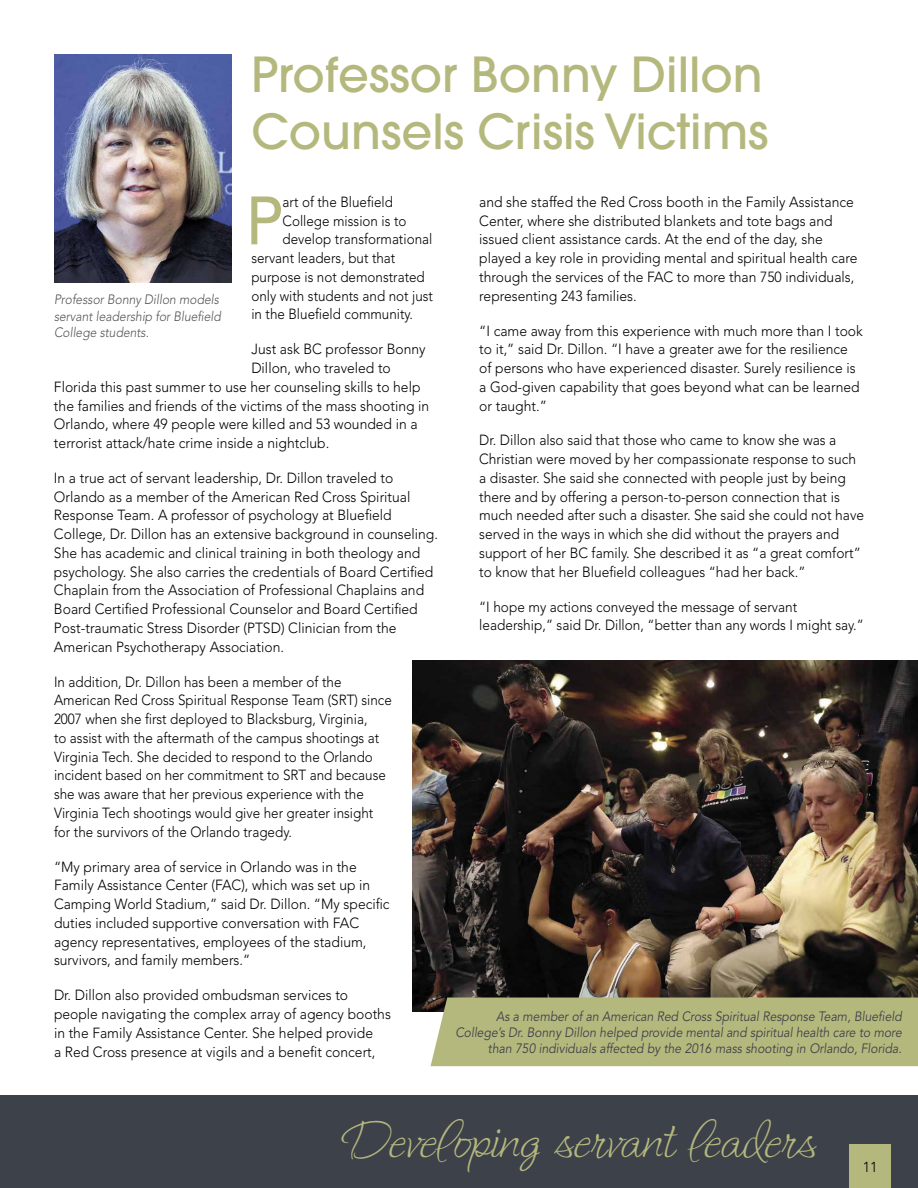
<style>
.page{position:relative;width:918px;height:1188px;background:#fff}
.page>*{position:absolute;margin:0;border:0;box-sizing:border-box;transform-origin:0 0}
.t1{font:500 67.65px "Avenir";color:#b5b87d;scale:.92 1}
.t2{font:500 48px/57px "Avant Garde";color:#b5b87d}
.t3{font:45px "Mary Helen JF";letter-spacing:.01em;color:#b5b87d}
.t4{font:300 14.7px/18.8px "Avenir";color:#000;scale:.95 1}
.t5{font:300 14.7px/18.8px "Avenir";color:#000;scale:.92 1}
.t6{font:300 14.7px/18.8px "Avenir";color:#000;scale:.94 1}
.t7{font:300 14.7px/18.8px "Avenir";color:#000;scale:.93 1}
.t8{font:300 14.4px "Avenir";color:#000}
.t9{font:italic 13.5px/16.2px "Avenir";color:#3d414a;text-align:right;scale:.9 1}
.t10{font:italic 300 13.5px/16.2px "Avenir";color:#555;scale:.9 1}
</style>
<div class="page">
<div style="left:0;top:1095px;width:918px;height:93px;background:#3d414a"></div>
<img style="left:413px;top:660px;width:505px;height:352px">
<div style="left:849px;top:1145px;width:42px;height:43px;background:#b5b87d"></div>
<img style="left:54px;top:54px;width:177px;height:229px">
<div style="left:431px;top:998px;width:487px;height:68px;background:#b5b87d"></div>
<h2 class="t2" style="left:251px;top:46px;width:519px">Professor Bonny Dillon<br>Counsels Crisis Victims</h2>
<h1 class="t1" style="left:246px;top:182px;width:42px">P</h1>
<p class="t5" style="left:283px;top:192px;width:122px">art of the Bluefield</p>
<p class="t5" style="left:283px;top:211px;width:136px">College mission is to</p>
<p class="t5" style="left:283px;top:230px;width:164px">develop transformational</p>
<p class="t5" style="left:251px;top:249px;width:158px">servant leaders, but that</p>
<p class="t5" style="left:251px;top:267px;width:190px">purpose is not demonstrated</p>
<p class="t5" style="left:251px;top:286px;width:199px">only with students and not just</p>
<p class="t5" style="left:251px;top:305px;width:177px">in the Bluefield community.</p>
<p class="t4" style="left:251px;top:340px;width:185px">Just ask BC professor Bonny</p>
<p class="t4" style="left:251px;top:359px;width:148px">Dillon, who traveled to</p>
<p class="t4" style="left:54px;top:377px;width:387px">Florida this past summer to use her counseling skills to help</p>
<p class="t4" style="left:54px;top:396px;width:397px">the families and friends of the victims of the mass shooting in</p>
<p class="t4" style="left:54px;top:415px;width:384px">Orlando, where 49 people were killed and 53 wounded in a</p>
<p class="t4" style="left:54px;top:434px;width:291px">terrorist attack/hate crime inside a nightclub.</p>
<p class="t4" style="left:54px;top:469px;width:406px">In a true act of servant leadership, Dr. Dillon traveled to Orlando as a member of the American Red Cross Spiritual Response Team. A professor of psychology at Bluefield College, Dr. Dillon has an extensive background in counseling.<br>She has academic and clinical training in both theology and psychology. She also carries the credentials of Board Certified Chaplain from the Association of Professional Chaplains and Board Certified Professional Counselor and Board Certified Post-traumatic Stress Disorder (PTSD) Clinician from the American Psychotherapy Association.</p>
<p class="t5" style="left:54px;top:672px;width:369px">In addition, Dr. Dillon has been a member of the American Red Cross Spiritual Response Team (SRT) since 2007 when she first deployed to Blacksburg, Virginia,<br>to assist with the aftermath of the campus shootings at Virginia Tech. She decided to respond to the Orlando incident based on her commitment to SRT and because she was aware that her previous experience with the Virginia Tech shootings would give her greater insight for the survivors of the Orlando tragedy.</p>
<p class="t4" style="left:54px;top:857px;width:355px">“My primary area of service in Orlando was in the Family Assistance Center (FAC), which was set up in Camping World Stadium,” said Dr. Dillon. “My specific duties included supportive conversation with FAC agency representatives, employees of the stadium, survivors, and family members.”</p>
<p class="t4" style="left:54px;top:986px;width:356px">Dr. Dillon also provided ombudsman services to people navigating the complex array of agency booths in the Family Assistance Center. She helped provide<br>a Red Cross presence at vigils and a benefit concert,</p>
<p class="t10" style="left:54px;top:292px;width:187px">Professor Bonny Dillon models servant leadership for Bluefield<br>College students.</p>
<p class="t4" style="left:479px;top:192px;width:400px">and she staffed the Red Cross booth in the Family Assistance Center, where she distributed blankets and tote bags and issued client assistance cards. At the end of the day, she played a key role in providing mental and spiritual health care through the services of the FAC to more than 750 individuals, representing 243 families.</p>
<p class="t4" style="left:479px;top:321px;width:405px">“I came away from this experience with much more than I took to it,” said Dr. Dillon. “I have a greater awe for the resilience of persons who have experienced disaster. Surely resilience is a God-given capability that goes beyond what can be learned or taught.”</p>
<p class="t6" style="left:479px;top:431px;width:411px">Dr. Dillon also said that those who came to know she was a Christian were moved by her compassionate response to such a disaster. She said she connected with people just by being there and by offering a person-to-person connection that is much needed after such a disaster. She said she could not have served in the ways in which she did without the prayers and support of her BC family. She described it as “a great comfort” to know that her Bluefield colleagues “had her back.”</p>
<p class="t7" style="left:479px;top:597px;width:415px">“I hope my actions conveyed the message of servant leadership,” said Dr. Dillon, “better than any words I might say.”</p>
<p class="t9" style="left:455px;top:1008px;width:498px">As a member of an American Red Cross Spiritual Response Team, Bluefield<br>College’s Dr. Bonny Dillon helped provide mental and spiritual health care to more than 750 individuals affected by the 2016 mass shooting in Orlando, Florida.</p>
<h3 class="t3" style="left:341px;top:1111px;width:476px">Developing servant leaders</h3>
<p class="t8" style="left:863px;top:1159px;width:16px">11</p>
</div>
